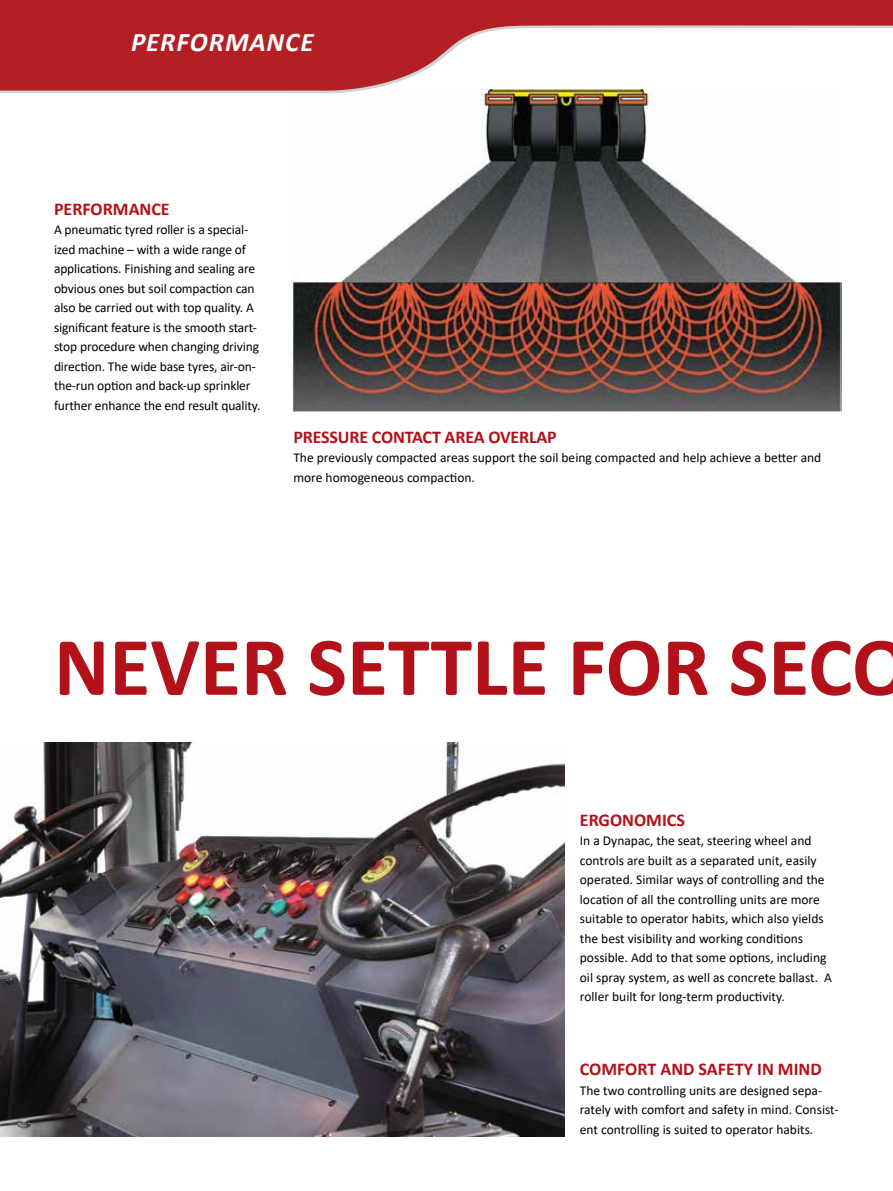
<style>
.page{position:relative;width:893px;height:1191px;background:#fff}
.page>*{position:absolute;margin:0;border:0;box-sizing:border-box;transform-origin:0 0}
.t1{font:700 84px "Calibri";color:#b3111a}
.t2{font:italic 700 27px "Calibri";letter-spacing:.035em;color:#fff}
.t3{font:700 18px "Calibri";color:#b3111a}
.t4{font:13.5px/19.5px "Calibri";color:#000}
</style>
<div class="page">
<img style="left:292px;top:95px;width:550px;height:317px">
<img style="left:0;top:743px;width:565px;height:394px">
<svg style="left:0;top:0;width:893px;height:95px"></svg>
<h2 class="t2" style="left:131px;top:23px;width:184px">PERFORMANCE</h2>
<h3 class="t3" style="left:54px;top:196px;width:117px">PERFORMANCE</h3>
<p class="t4" style="left:54px;top:219px;width:208px">A pneumatic tyred roller is a special&shy;ized machine – with a wide range of applications. Finishing and sealing are obvious ones but soil compaction can also be carried out with top quality. A significant feature is the smooth start&shy;stop procedure when changing driving direction. The wide base tyres, air-on&shy;the-run option and back-up sprinkler further enhance the end result quality.</p>
<h3 class="t3" style="left:293px;top:424px;width:265px">PRESSURE CONTACT AREA OVERLAP</h3>
<p class="t4" style="left:293px;top:447px;width:529px">The previously compacted areas support the soil being compacted and help achieve a better and more homogeneous compaction.</p>
<h1 class="t1" style="left:54px;top:607px;width:856px">NEVER SETTLE FOR SECO</h1>
<h3 class="t3" style="left:580px;top:807px;width:107px">ERGONOMICS</h3>
<p class="t4" style="left:580px;top:830px;width:254px">In a Dynapac, the seat, steering wheel and controls are built as a separated unit, easily operated. Similar ways of controlling and the location of all the controlling units are more suitable to operator habits, which also yields the best visibility and working conditions possible. Add to that some options, including oil spray system, as well as concrete ballast. A roller built for long-term productivity.</p>
<h3 class="t3" style="left:580px;top:1056px;width:243px">COMFORT AND SAFETY IN MIND</h3>
<p class="t4" style="left:580px;top:1080px;width:260px">The two controlling units are designed sepa&shy;rately with comfort and safety in mind. Consist&shy;ent controlling is suited to operator habits.</p>
</div>
